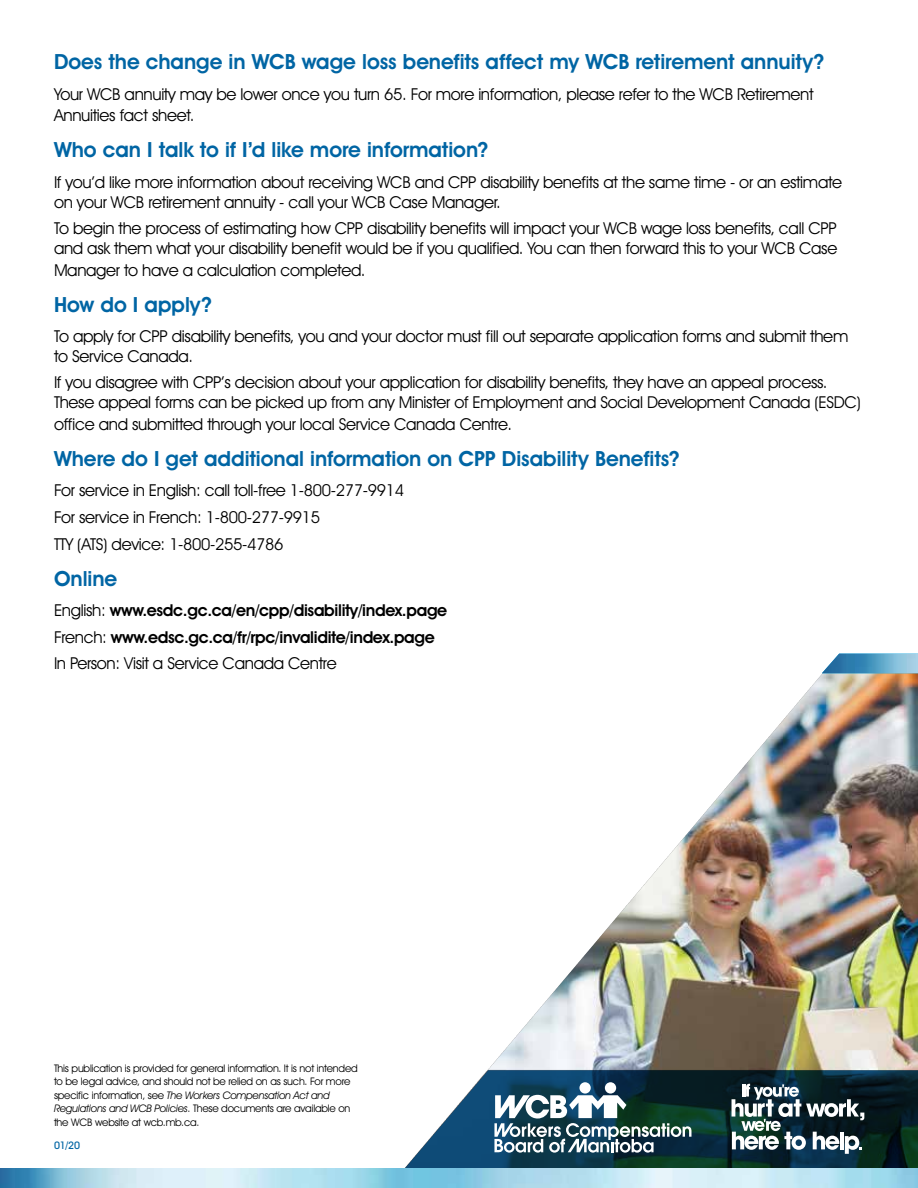
<style>
.page{position:relative;width:918px;height:1188px;background:#fff}
.page>*{position:absolute;margin:0;border:0;box-sizing:border-box;transform-origin:0 0}
.t1{font:600 21px "Avant Garde IT Cby BT";letter-spacing:-.005em;color:#0065a4}
.t2{font:16.5px/19.8px "Avant Garde IT Cby BT";letter-spacing:-.02em;color:#000}
.t3{font:600 16.5px "Avant Garde IT Cby BT";letter-spacing:-.02em;color:#000}
.t4{font:10.5px/13.5px "Avant Garde IT Cby BT";letter-spacing:-.02em;color:#000}
.t5{font:500 10.5px "Avant Garde IT Cby BT";color:#0065a4}
.s1{font-weight:400}
.s2{font-style:italic}
</style>
<div class="page">
<img style="left:488px;top:673px;width:430px;height:397px">
<svg style="left:405px;top:1070px;width:513px;height:98px;background:#2b4e5c"></svg>
<img style="left:0;top:1168px;width:918px;height:20px">
<svg style="left:732px;top:1084px;width:132px;height:70px"></svg>
<div style="left:579px;top:1082px;width:12px;height:12px;background:#fff;border-radius:50%"></div>
<div style="left:605px;top:1082px;width:11px;height:12px;background:#fff;border-radius:50%"></div>
<svg style="left:494px;top:1095px;width:198px;height:58px"></svg>
<img style="left:822px;top:654px;width:96px;height:19px">
<h2 class="t1" style="left:54px;top:49px;width:772px">Does the change in WCB wage loss benefits affect my WCB retirement annuity?</h2>
<p class="t2" style="left:54px;top:83px;width:761px;line-height:21.6px">Your WCB annuity may be lower once you turn 65. For more information, please refer to the WCB Retirement<br>Annuities fact sheet.</p>
<h2 class="t1" style="left:54px;top:137px;width:436px">Who can I talk to if I’d like more information?</h2>
<p class="t2" style="left:54px;top:172px;width:790px">If you’d like more information about receiving WCB and CPP disability benefits at the same time - or an estimate on your WCB retirement annuity - call your WCB Case Manager.</p>
<p class="t2" style="left:54px;top:218px;width:785px">To begin the process of estimating how CPP disability benefits will impact your WCB wage loss benefits, call CPP and ask them what your disability benefit would be if you qualified. You can then forward this to your WCB Case</p>
<p class="t2" style="left:54px;top:260px;width:313px">Manager to have a calculation completed.</p>
<h2 class="t1" style="left:54px;top:291px;width:159px">How do I apply?</h2>
<p class="t2" style="left:54px;top:326px;width:796px">To apply for CPP disability benefits, you and your doctor must fill out separate application forms and submit them to Service Canada.</p>
<p class="t2" style="left:54px;top:373px;width:808px">If you disagree with CPP’s decision about your application for disability benefits, they have an appeal process.<br>These appeal forms can be picked up from any Minister of Employment and Social Development Canada (ESDC)</p>
<p class="t2" style="left:54px;top:414px;width:460px">office and submitted through your local Service Canada Centre.</p>
<h2 class="t1" style="left:54px;top:446px;width:627px">Where do I get additional information on CPP Disability Benefits?</h2>
<p class="t2" style="left:54px;top:481px;width:352px">For service in English: call toll-free 1-800-277-9914</p>
<p class="t2" style="left:54px;top:507px;width:268px">For service in French: 1-800-277-9915</p>
<p class="t2" style="left:54px;top:534px;width:231px">TTY (ATS) device: 1-800-255-4786</p>
<h2 class="t1" style="left:54px;top:565px;width:65px">Online</h2>
<p class="t3" style="left:54px;top:600px;width:395px"><span class="s1">English:</span> www.esdc.gc.ca/en/cpp/disability/index.page</p>
<p class="t3" style="left:54px;top:627px;width:382px"><span class="s1">French:</span> www.edsc.gc.ca/fr/rpc/invalidite/index.page</p>
<p class="t2" style="left:54px;top:653px;width:284px">In Person: Visit a Service Canada Centre</p>
<p class="t4" style="left:54px;top:1061px;width:305px">This publication is provided for general information. It is not intended to be legal advice, and should not be relied on as such. For more specific information, see <span class="s2">The Workers Compensation Act and Regulations and WCB Policies</span>. These documents are available on the WCB website at wcb.mb.ca.</p>
<p class="t5" style="left:54px;top:1139px;width:28px">01/20</p>
</div>
